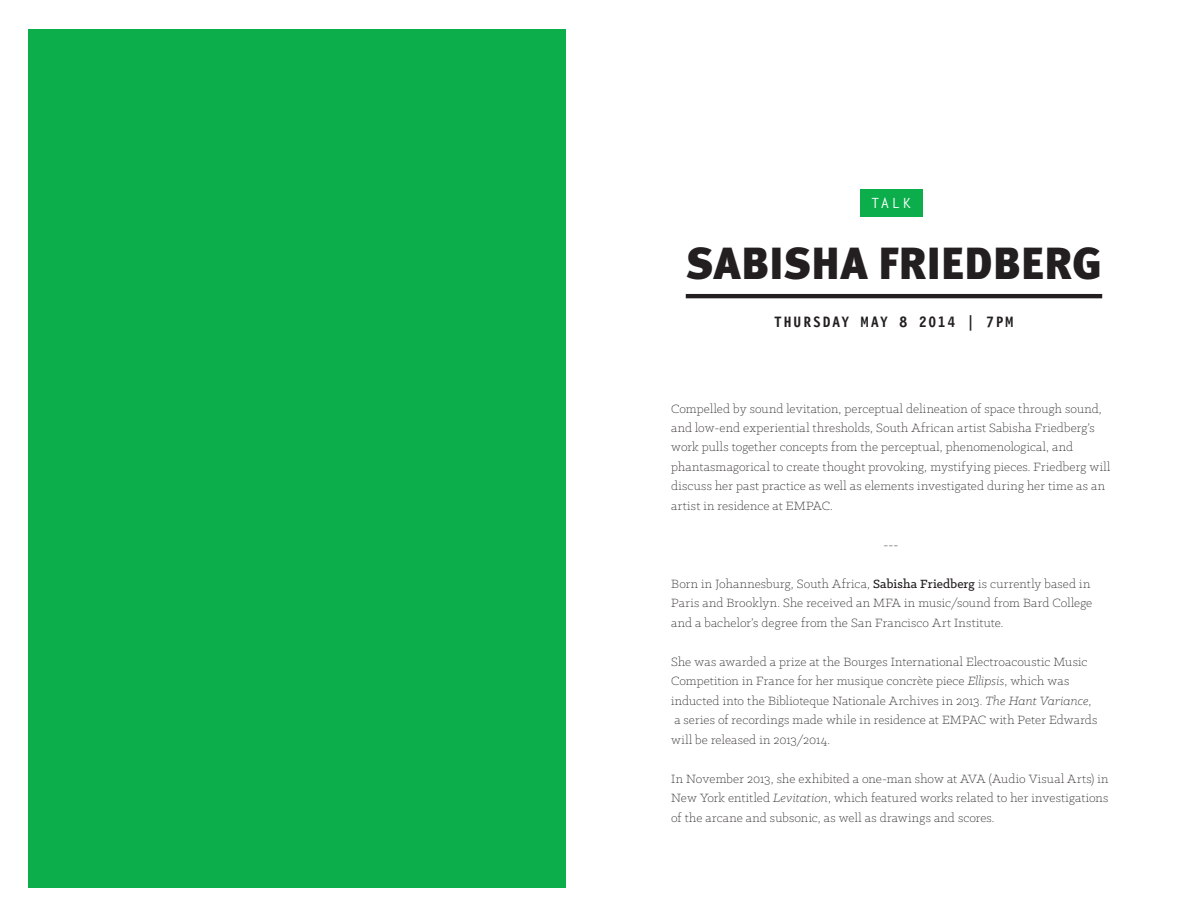
<style>
.page{position:relative;width:1188px;height:918px;background:#fff}
.page>*{position:absolute;margin:0;border:0;box-sizing:border-box;transform-origin:0 0}
.t1{font:900 45px "Meta Pro";letter-spacing:.005em;color:#231f20}
.t2{font:700 15.45px "Letter Gothic 12 Pitch BT";letter-spacing:.12em;color:#231f20}
.t3{font:700 14.1px "Letter Gothic";color:#fff}
.t4{font:300 13.5px/19.5px "Klinic Slab";letter-spacing:.01em;color:#231f20}
.s1{font-weight:500}
.s2{font-style:italic}
</style>
<div class="page">
<div style="left:28px;top:30px;width:538px;height:858px;background:#0cae4c"></div>
<hr style="left:686px;top:294px;width:416px;height:4px;background:#231f20">
<div style="left:860px;top:189px;width:62px;height:27px;background:#0cae4c"></div>
<p class="t3" style="left:871px;top:195px;width:41px">TALK</p>
<p class="t1" style="left:685px;top:227px;width:418px">SABISHA FRIEDBERG</p>
<p class="t2" style="left:774px;top:313px;width:241px">THURSDAY MAY 8 2014 | 7PM</p>
<p class="t4" style="left:671px;top:398px;width:441px">Compelled by sound levitation, perceptual delineation of space through sound, and low-end experiential thresholds, South African artist Sabisha Friedberg’s work pulls together concepts from the perceptual, phenomenological, and phantasmagorical to create thought provoking, mystifying pieces. Friedberg will discuss her past practice as well as elements investigated during her time as an artist in residence at EMPAC.</p>
<p class="t4" style="left:883px;top:535px;width:17px">---</p>
<p class="t4" style="left:671px;top:574px;width:423px">Born in Johannesburg, South Africa, <span class="s1">Sabisha Friedberg</span> is currently based in<br>Paris and Brooklyn. She received an MFA in music/sound from Bard College and a bachelor’s degree from the San Francisco Art Institute.</p>
<p class="t4" style="left:671px;top:652px;width:422px">She was awarded a prize at the Bourges International Electroacoustic Music<br>Competition in France for her musique concrète piece <span class="s2">Ellipsis</span>, which was inducted into the Biblioteque Nationale Archives in 2013. <span class="s2">The Hant Variance</span>,</p>
<p class="t4" style="left:671px;top:710px;width:428px">a series of recordings made while in residence at EMPAC with Peter Edwards will be released in 2013/2014.</p>
<p class="t4" style="left:671px;top:769px;width:439px;text-align:justify">In November 2013, she exhibited a one-man show at AVA (Audio Visual Arts) in New York entitled <span class="s2">Levitation</span>, which featured works related to her investigations of the arcane and subsonic, as well as drawings and scores.</p>
</div>
